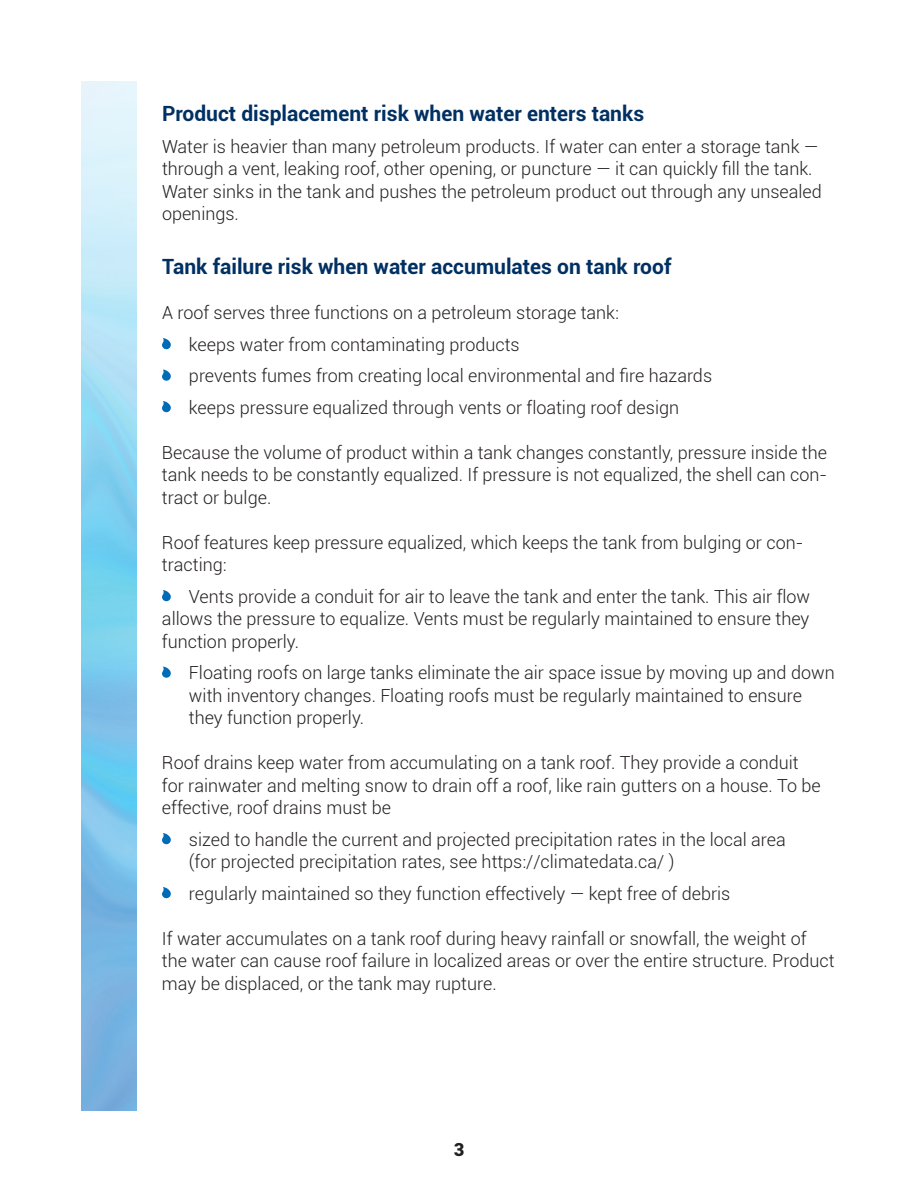
<style>
.page{position:relative;width:918px;height:1188px;background:#fff}
.page>*{position:absolute;margin:0;border:0;box-sizing:border-box;transform-origin:0 0}
.t1{font:700 21px "Roboto";color:#003062}
.t2{font:300 18px/22.5px "Roboto";color:#231f20}
.t3{font:900 18px "Roboto";color:#231f20}
</style>
<div class="page">
<svg style="left:162px;top:338px;width:9px;height:12px"></svg>
<svg style="left:162px;top:370px;width:9px;height:11px"></svg>
<svg style="left:162px;top:401px;width:9px;height:12px"></svg>
<svg style="left:162px;top:590px;width:9px;height:12px"></svg>
<svg style="left:162px;top:667px;width:9px;height:11px"></svg>
<svg style="left:162px;top:833px;width:9px;height:12px"></svg>
<svg style="left:162px;top:887px;width:9px;height:12px"></svg>
<img style="left:81px;top:81px;width:55px;height:1029px">
<p class="t1" style="left:162px;top:99px;width:484px">Product displacement risk when water enters tanks</p>
<p class="t2" style="left:162px;top:134px;width:661px">Water is heavier than many petroleum products. If water can enter a storage tank — through a vent, leaking roof, other opening, or puncture — it can quickly fill the tank.<br>Water sinks in the tank and pushes the petroleum product out through any unsealed openings.</p>
<p class="t1" style="left:162px;top:252px;width:511px">Tank failure risk when water accumulates on tank roof</p>
<p class="t2" style="left:189px;top:296px;width:525px;line-height:31.5px;text-indent:-27px">A roof serves three functions on a petroleum storage tank:<br>keeps water from contaminating products<br>prevents fumes from creating local environmental and fire hazards keeps pressure equalized through vents or floating roof design</p>
<p class="t2" style="left:162px;top:440px;width:667px;text-align:justify">Because the volume of product within a tank changes constantly, pressure inside the tank needs to be constantly equalized. If pressure is not equalized, the shell can con&shy;tract or bulge.</p>
<p class="t2" style="left:162px;top:530px;width:643px">Roof features keep pressure equalized, which keeps the tank from bulging or con&shy;tracting:</p>
<p class="t2" style="left:162px;top:584px;width:650px;text-align:justify;text-indent:27px">Vents provide a conduit for air to leave the tank and enter the tank. This air flow allows the pressure to equalize. Vents must be regularly maintained to ensure they function properly.</p>
<p class="t2" style="left:189px;top:661px;width:647px">Floating roofs on large tanks eliminate the air space issue by moving up and down with inventory changes. Floating roofs must be regularly maintained to ensure they function properly.</p>
<p class="t2" style="left:162px;top:751px;width:660px">Roof drains keep water from accumulating on a tank roof. They provide a conduit for rainwater and melting snow to drain off a roof, like rain gutters on a house. To be effective, roof drains must be</p>
<p class="t2" style="left:189px;top:827px;width:598px">sized to handle the current and projected precipitation rates in the local area (for projected precipitation rates, see https://climatedata.ca/ )</p>
<p class="t2" style="left:189px;top:881px;width:543px">regularly maintained so they function effectively — kept free of debris</p>
<p class="t2" style="left:162px;top:926px;width:674px">If water accumulates on a tank roof during heavy rainfall or snowfall, the weight of the water can cause roof failure in localized areas or over the entire structure. Product may be displaced, or the tank may rupture.</p>
<p class="t3" style="left:454px;top:1137px;width:12px">3</p>
</div>
